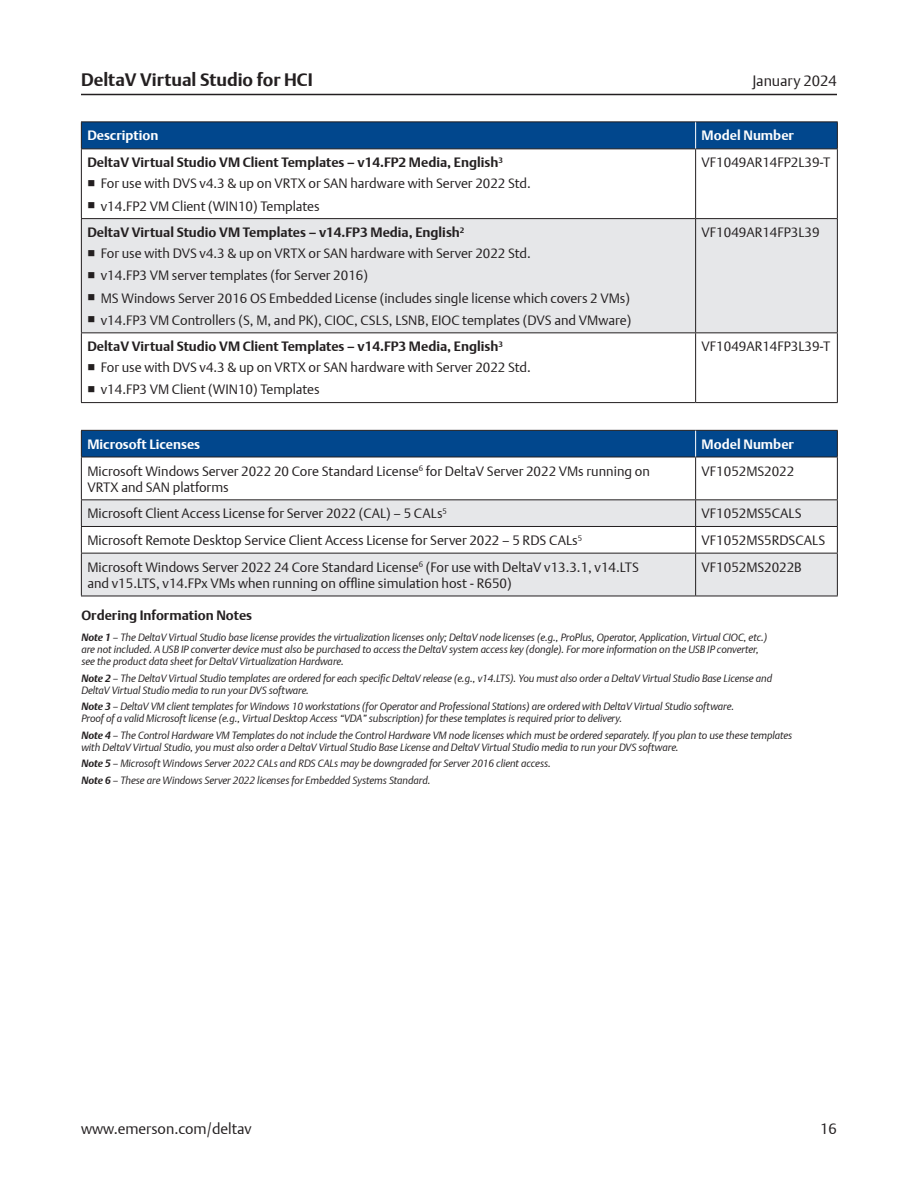
<style>
.page{position:relative;width:918px;height:1188px;background:#fff}
.page>*{position:absolute;margin:0;border:0;box-sizing:border-box;transform-origin:0 0}
.t1{font:700 18px "DTL Argo T";color:#231f20}
.t2{font:15px "DTL Argo T Light";color:#231f20}
.Table_Text{font:13.5px/16.2px "DTL Argo T Light";color:#231f20}
.Table_Text_-_BOLD{font:700 13.5px "DTL Argo T";color:#231f20}
.Table_Header_-_White{font:700 13.5px "DTL Argo T";color:#fff}
.Body_Text{font:700 13.5px "DTL Argo T";color:#231f20}
.NOTE{font:italic 10.5px/12px "DTL Argo T Light";letter-spacing:-.005em;color:#231f20}
.s1{font-family:"DTL Argo T";font-weight:700}
</style>
<div class="page">
<hr style="left:81px;top:94px;width:756px;height:1px;background:#231f20">
<div style="left:82px;top:219px;width:755px;height:113px;background:#e6e7e9"></div>
<hr style="left:81px;top:149px;width:1px;height:69px;background:#231f20">
<hr style="left:695px;top:149px;width:1px;height:69px;background:#231f20">
<hr style="left:837px;top:149px;width:1px;height:69px;background:#231f20">
<hr style="left:81px;top:218px;width:615px;height:1px;background:#231f20">
<hr style="left:81px;top:219px;width:1px;height:113px;background:#231f20">
<hr style="left:696px;top:218px;width:142px;height:1px;background:#231f20">
<hr style="left:695px;top:219px;width:1px;height:113px;background:#231f20">
<hr style="left:837px;top:219px;width:1px;height:113px;background:#231f20">
<hr style="left:81px;top:332px;width:615px;height:1px;background:#231f20">
<hr style="left:81px;top:333px;width:1px;height:69px;background:#231f20">
<hr style="left:696px;top:332px;width:142px;height:1px;background:#231f20">
<hr style="left:695px;top:333px;width:1px;height:69px;background:#231f20">
<hr style="left:837px;top:333px;width:1px;height:69px;background:#231f20">
<hr style="left:81px;top:402px;width:615px;height:1px;background:#231f20">
<hr style="left:696px;top:402px;width:142px;height:1px;background:#231f20">
<svg style="left:81px;top:122px;width:757px;height:27px;background:#034588"></svg>
<svg style="left:82px;top:500px;width:755px;height:96px;fill:#e6e7e9"></svg>
<hr style="left:81px;top:457px;width:615px;height:1px;background:#231f20">
<hr style="left:81px;top:457px;width:1px;height:42px;background:#231f20">
<hr style="left:696px;top:457px;width:142px;height:1px;background:#231f20">
<hr style="left:695px;top:457px;width:1px;height:42px;background:#231f20">
<hr style="left:837px;top:457px;width:1px;height:42px;background:#231f20">
<hr style="left:81px;top:499px;width:615px;height:1px;background:#231f20">
<hr style="left:696px;top:499px;width:142px;height:1px;background:#231f20">
<hr style="left:81px;top:526px;width:615px;height:1px;background:#231f20">
<svg style="left:81px;top:500px;width:1px;height:53px"></svg>
<hr style="left:696px;top:526px;width:142px;height:1px;background:#231f20">
<svg style="left:695px;top:500px;width:1px;height:53px"></svg>
<svg style="left:837px;top:500px;width:1px;height:53px"></svg>
<hr style="left:81px;top:553px;width:615px;height:1px;background:#231f20">
<hr style="left:81px;top:554px;width:1px;height:42px;background:#231f20">
<hr style="left:696px;top:553px;width:142px;height:1px;background:#231f20">
<hr style="left:695px;top:554px;width:1px;height:42px;background:#231f20">
<hr style="left:837px;top:554px;width:1px;height:42px;background:#231f20">
<hr style="left:81px;top:596px;width:615px;height:1px;background:#231f20">
<hr style="left:696px;top:596px;width:142px;height:1px;background:#231f20">
<svg style="left:81px;top:430px;width:757px;height:27px;background:#034587"></svg>
<svg style="left:88px;top:250px;width:6px;height:6px"></svg>
<svg style="left:88px;top:272px;width:6px;height:6px"></svg>
<svg style="left:88px;top:294px;width:6px;height:6px"></svg>
<svg style="left:88px;top:316px;width:6px;height:6px"></svg>
<h1 class="t1" style="left:81px;top:69px;width:233px">DeltaV Virtual Studio for HCI</h1>
<h2 class="t2" style="left:752px;top:72px;width:86px">January 2024</h2>
<p class="Table_Header_-_White" style="left:87px;top:128px;width:72px">Description</p>
<p class="Table_Header_-_White" style="left:702px;top:128px;width:94px">Model Number</p>
<p class="Table_Text_-_BOLD" style="left:87px;top:155px;width:417px">DeltaV Virtual Studio VM Client Templates – v14.FP2 Media, English<sup>3</sup></p>
<p class="Table_Text" style="left:101px;top:175px;width:431px">For use with DVS v4.3 &amp; up on VRTX or SAN hardware with Server 2022 Std.</p>
<p class="Table_Text" style="left:101px;top:198px;width:220px">v14.FP2 VM Client (WIN10) Templates</p>
<p class="Table_Text" style="left:702px;top:154px;width:130px">VF1049AR14FP2L39-T</p>
<p class="Table_Text_-_BOLD" style="left:87px;top:224px;width:379px">DeltaV Virtual Studio VM Templates – v14.FP3 Media, English<sup>2</sup></p>
<p class="Table_Text" style="left:101px;top:245px;width:431px">For use with DVS v4.3 &amp; up on VRTX or SAN hardware with Server 2022 Std.</p>
<p class="Table_Text" style="left:101px;top:267px;width:269px">v14.FP3 VM server templates (for Server 2016)</p>
<p class="Table_Text" style="left:101px;top:290px;width:531px">MS Windows Server 2016 OS Embedded License (includes single license which covers 2 VMs)</p>
<p class="Table_Text" style="left:101px;top:312px;width:532px">v14.FP3 VM Controllers (S, M, and PK), CIOC, CSLS, LSNB, EIOC templates (DVS and VMware)</p>
<p class="Table_Text_-_BOLD" style="left:87px;top:339px;width:417px">DeltaV Virtual Studio VM Client Templates – v14.FP3 Media, English<sup>3</sup></p>
<p class="Table_Text" style="left:101px;top:359px;width:431px">For use with DVS v4.3 &amp; up on VRTX or SAN hardware with Server 2022 Std.</p>
<p class="Table_Text" style="left:101px;top:381px;width:220px">v14.FP3 VM Client (WIN10) Templates</p>
<p class="Table_Text" style="left:702px;top:224px;width:119px">VF1049AR14FP3L39</p>
<p class="Table_Text" style="left:702px;top:338px;width:130px">VF1049AR14FP3L39-T</p>
<p class="Table_Header_-_White" style="left:87px;top:436px;width:114px">Microsoft Licenses</p>
<p class="Table_Header_-_White" style="left:702px;top:436px;width:94px">Model Number</p>
<p class="Table_Text" style="left:87px;top:463px;width:564px">Microsoft Windows Server 2022 20 Core Standard License<sup>6</sup> for DeltaV Server 2022 VMs running on<br>VRTX and SAN platforms</p>
<p class="Table_Text" style="left:702px;top:463px;width:94px">VF1052MS2022</p>
<p class="Table_Text" style="left:87px;top:505px;width:361px">Microsoft Client Access License for Server 2022 (CAL) – 5 CALs<sup>5</sup></p>
<p class="Table_Text" style="left:702px;top:505px;width:102px">VF1052MS5CALS</p>
<p class="Table_Text" style="left:87px;top:532px;width:496px">Microsoft Remote Desktop Service Client Access License for Server 2022 – 5 RDS CALs<sup>5</sup></p>
<p class="Table_Text" style="left:702px;top:532px;width:125px">VF1052MS5RDSCALS</p>
<p class="Table_Text" style="left:87px;top:559px;width:553px">Microsoft Windows Server 2022 24 Core Standard License<sup>6</sup> (For use with DeltaV v13.3.1, v14.LTS and v15.LTS, v14.FPx VMs when running on offline simulation host - R650)</p>
<p class="Table_Text" style="left:702px;top:559px;width:102px">VF1052MS2022B</p>
<p class="Body_Text" style="left:81px;top:607px;width:172px">Ordering Information Notes</p>
<p class="NOTE" style="left:81px;top:631px;width:687px"><span class="s1">Note 1</span> – The DeltaV Virtual Studio base license provides the virtualization licenses only; DeltaV node licenses (e.g., ProPlus, Operator, Application, Virtual CIOC, etc.) are not included. A USB IP converter device must also be purchased to access the DeltaV system access key (dongle). For more information on the USB IP converter, see the product data sheet for DeltaV Virtualization Hardware.</p>
<p class="NOTE" style="left:81px;top:672px;width:692px"><span class="s1">Note 2</span> – The DeltaV Virtual Studio templates are ordered for each specific DeltaV release (e.g., v14.LTS). You must also order a DeltaV Virtual Studio Base License and<br>DeltaV Virtual Studio media to run your DVS software.</p>
<p class="NOTE" style="left:81px;top:700px;width:654px"><span class="s1">Note 3</span> – DeltaV VM client templates for Windows 10 workstations (for Operator and Professional Stations) are ordered with DeltaV Virtual Studio software.<br>Proof of a valid Microsoft license (e.g., Virtual Desktop Access “VDA” subscription) for these templates is required prior to delivery.</p>
<p class="NOTE" style="left:81px;top:729px;width:712px"><span class="s1">Note 4</span> – The Control Hardware VM Templates do not include the Control Hardware VM node licenses which must be ordered separately. If you plan to use these templates with DeltaV Virtual Studio, you must also order a DeltaV Virtual Studio Base License and DeltaV Virtual Studio media to run your DVS software.</p>
<p class="NOTE" style="left:81px;top:758px;width:471px"><span class="s1">Note 5</span> – Microsoft Windows Server 2022 CALs and RDS CALs may be downgraded for Server 2016 client access.</p>
<p class="NOTE" style="left:81px;top:774px;width:351px"><span class="s1">Note 6</span> – These are Windows Server 2022 licenses for Embedded Systems Standard.</p>
<h2 class="t2" style="left:81px;top:1120px;width:172px">www.emerson.com/deltav</h2>
<h2 class="t2" style="left:820px;top:1120px;width:18px">16</h2>
</div>
